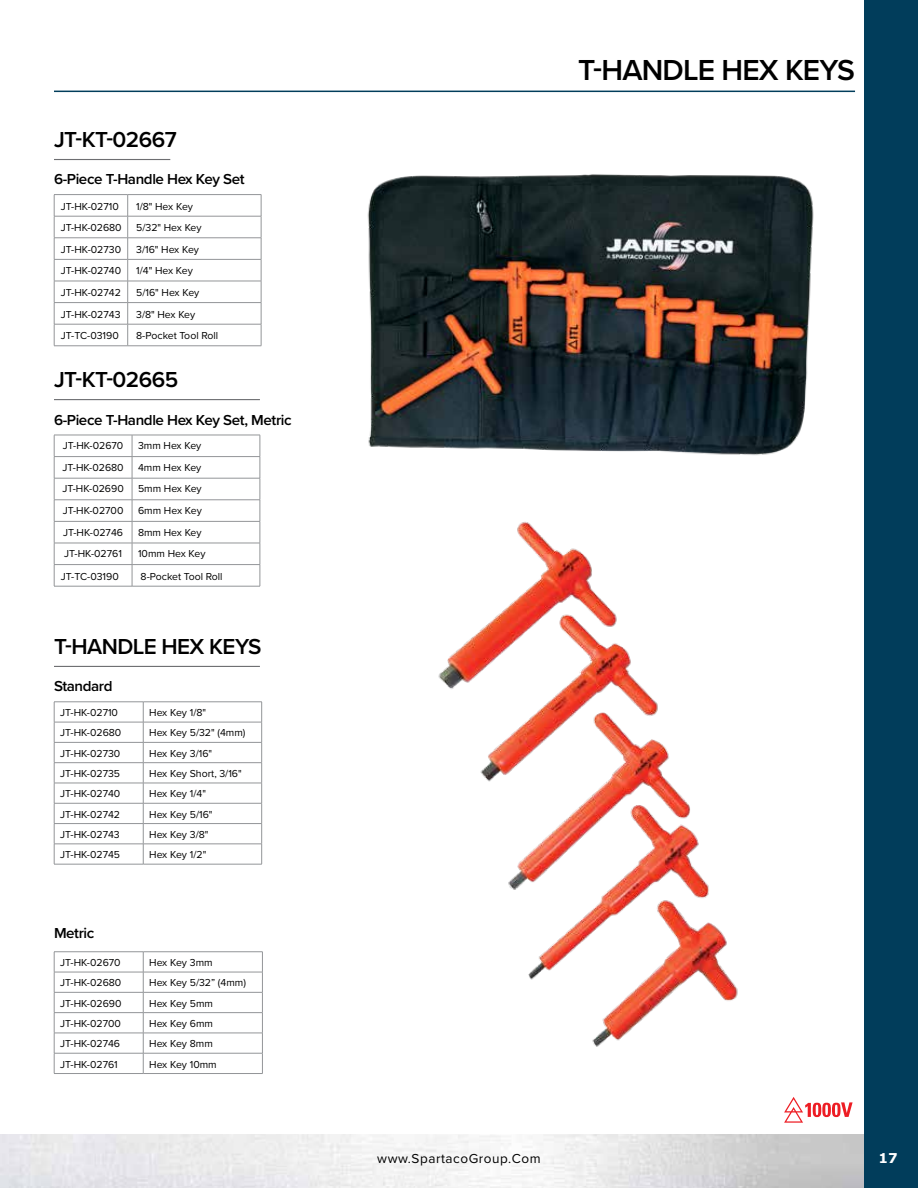
<style>
.page{position:relative;width:918px;height:1188px;background:#fff}
.page>*{position:absolute;margin:0;border:0;box-sizing:border-box;transform-origin:0 0}
.t1{font:600 30px "Proxima Nova";letter-spacing:-.025em;color:#000}
.t2{font:600 22.5px "Proxima Nova";letter-spacing:-.025em;color:#000}
.t3{font:600 15px "Proxima Nova";letter-spacing:-.025em;color:#000}
.t4{font:13.5px "Proxima Nova";letter-spacing:.04em;color:#000}
.t5{font:700 13.5px "Verdana";color:#fff}
.t6{font:10.5px "Proxima Nova";color:#000}
</style>
<div class="page">
<div style="left:864px;top:0;width:54px;height:1188px;background:#013d5b"></div>
<hr style="left:54px;top:399px;width:206px;height:1px;background:#6d6e71">
<hr style="left:54px;top:159px;width:116px;height:1px;background:#6d6e71">
<hr style="left:54px;top:194px;width:74px;height:1px;background:#939598">
<hr style="left:128px;top:194px;width:133px;height:1px;background:#939598">
<hr style="left:54px;top:216px;width:74px;height:1px;background:#939598">
<hr style="left:128px;top:216px;width:133px;height:1px;background:#939598">
<hr style="left:54px;top:238px;width:74px;height:1px;background:#939598">
<hr style="left:128px;top:238px;width:133px;height:1px;background:#939598">
<hr style="left:54px;top:259px;width:74px;height:1px;background:#939598">
<hr style="left:128px;top:259px;width:133px;height:1px;background:#939598">
<hr style="left:54px;top:281px;width:74px;height:1px;background:#939598">
<hr style="left:128px;top:281px;width:133px;height:1px;background:#939598">
<hr style="left:54px;top:302px;width:74px;height:1px;background:#939598">
<hr style="left:128px;top:302px;width:133px;height:1px;background:#939598">
<hr style="left:54px;top:324px;width:74px;height:1px;background:#939598">
<svg style="left:54px;top:195px;width:1px;height:151px"></svg>
<hr style="left:128px;top:324px;width:133px;height:1px;background:#939598">
<svg style="left:127px;top:195px;width:1px;height:151px"></svg>
<svg style="left:261px;top:195px;width:1px;height:151px"></svg>
<hr style="left:54px;top:346px;width:74px;height:1px;background:#939598">
<hr style="left:128px;top:346px;width:133px;height:1px;background:#939598">
<hr style="left:54px;top:435px;width:78px;height:1px;background:#939598">
<hr style="left:132px;top:435px;width:128px;height:1px;background:#939598">
<hr style="left:54px;top:456px;width:78px;height:1px;background:#939598">
<hr style="left:132px;top:456px;width:128px;height:1px;background:#939598">
<hr style="left:54px;top:478px;width:78px;height:1px;background:#939598">
<hr style="left:132px;top:478px;width:128px;height:1px;background:#939598">
<hr style="left:54px;top:500px;width:78px;height:1px;background:#939598">
<hr style="left:132px;top:500px;width:128px;height:1px;background:#939598">
<hr style="left:54px;top:521px;width:78px;height:1px;background:#939598">
<hr style="left:132px;top:521px;width:128px;height:1px;background:#939598">
<hr style="left:54px;top:543px;width:78px;height:1px;background:#939598">
<hr style="left:132px;top:543px;width:128px;height:1px;background:#939598">
<hr style="left:54px;top:564px;width:78px;height:1px;background:#939598">
<svg style="left:54px;top:435px;width:1px;height:151px"></svg>
<hr style="left:132px;top:564px;width:128px;height:1px;background:#939598">
<svg style="left:132px;top:435px;width:1px;height:151px"></svg>
<svg style="left:260px;top:435px;width:1px;height:151px"></svg>
<hr style="left:54px;top:586px;width:78px;height:1px;background:#939598">
<hr style="left:132px;top:586px;width:128px;height:1px;background:#939598">
<hr style="left:54px;top:702px;width:89px;height:1px;background:#939598">
<hr style="left:143px;top:702px;width:119px;height:1px;background:#939598">
<hr style="left:54px;top:722px;width:89px;height:1px;background:#939598">
<hr style="left:143px;top:722px;width:119px;height:1px;background:#939598">
<hr style="left:54px;top:742px;width:89px;height:1px;background:#939598">
<hr style="left:143px;top:742px;width:119px;height:1px;background:#939598">
<hr style="left:54px;top:762px;width:89px;height:1px;background:#939598">
<hr style="left:143px;top:762px;width:119px;height:1px;background:#939598">
<hr style="left:54px;top:783px;width:89px;height:1px;background:#939598">
<hr style="left:143px;top:783px;width:119px;height:1px;background:#939598">
<hr style="left:54px;top:803px;width:89px;height:1px;background:#939598">
<hr style="left:143px;top:803px;width:119px;height:1px;background:#939598">
<hr style="left:54px;top:823px;width:89px;height:1px;background:#939598">
<hr style="left:143px;top:823px;width:119px;height:1px;background:#939598">
<hr style="left:54px;top:844px;width:89px;height:1px;background:#939598">
<svg style="left:54px;top:702px;width:1px;height:162px"></svg>
<hr style="left:143px;top:844px;width:119px;height:1px;background:#939598">
<svg style="left:143px;top:702px;width:1px;height:162px"></svg>
<svg style="left:261px;top:702px;width:1px;height:162px"></svg>
<hr style="left:54px;top:864px;width:89px;height:1px;background:#939598">
<hr style="left:143px;top:864px;width:119px;height:1px;background:#939598">
<img style="left:438px;top:522px;width:300px;height:525px">
<svg style="left:784px;top:1097px;width:69px;height:26px"></svg>
<hr style="left:54px;top:951px;width:89px;height:1px;background:#939598">
<hr style="left:143px;top:951px;width:120px;height:1px;background:#939598">
<hr style="left:54px;top:972px;width:89px;height:1px;background:#939598">
<hr style="left:143px;top:972px;width:120px;height:1px;background:#939598">
<hr style="left:54px;top:992px;width:89px;height:1px;background:#939598">
<hr style="left:143px;top:992px;width:120px;height:1px;background:#939598">
<hr style="left:54px;top:1012px;width:89px;height:1px;background:#939598">
<hr style="left:143px;top:1012px;width:120px;height:1px;background:#939598">
<hr style="left:54px;top:1033px;width:89px;height:1px;background:#939598">
<hr style="left:143px;top:1033px;width:120px;height:1px;background:#939598">
<hr style="left:54px;top:1053px;width:89px;height:1px;background:#939598">
<svg style="left:54px;top:952px;width:1px;height:121px"></svg>
<hr style="left:143px;top:1053px;width:120px;height:1px;background:#939598">
<svg style="left:143px;top:952px;width:1px;height:121px"></svg>
<svg style="left:262px;top:952px;width:1px;height:121px"></svg>
<hr style="left:54px;top:1073px;width:89px;height:1px;background:#939598">
<hr style="left:143px;top:1073px;width:120px;height:1px;background:#939598">
<hr style="left:54px;top:91px;width:801px;height:1px;background:#013d5b">
<hr style="left:54px;top:666px;width:206px;height:1px;background:#6d6e71">
<img style="left:367px;top:174px;width:447px;height:281px">
<h2 class="t2" style="left:54px;top:123px;width:124px">JT-KT-02667</h2>
<h3 class="t3" style="left:54px;top:168px;width:192px">6-Piece T-Handle Hex Key Set</h3>
<p class="t6" style="left:61px;top:198px;width:59px">JT-HK-02710</p>
<p class="t6" style="left:136px;top:198px;width:58px">1/8" Hex Key</p>
<p class="t6" style="left:61px;top:220px;width:62px">JT-HK-02680</p>
<p class="t6" style="left:136px;top:220px;width:67px">5/32" Hex Key</p>
<p class="t6" style="left:61px;top:241px;width:62px">JT-HK-02730</p>
<p class="t6" style="left:136px;top:241px;width:64px">3/16" Hex Key</p>
<p class="t6" style="left:61px;top:263px;width:62px">JT-HK-02740</p>
<p class="t6" style="left:136px;top:263px;width:58px">1/4" Hex Key</p>
<p class="t6" style="left:61px;top:285px;width:61px">JT-HK-02742</p>
<p class="t6" style="left:136px;top:285px;width:65px">5/16" Hex Key</p>
<p class="t6" style="left:61px;top:306px;width:61px">JT-HK-02743</p>
<p class="t6" style="left:136px;top:306px;width:61px">3/8" Hex Key</p>
<p class="t6" style="left:61px;top:328px;width:59px">JT-TC-03190</p>
<p class="t6" style="left:136px;top:328px;width:84px">8-Pocket Tool Roll</p>
<h2 class="t2" style="left:54px;top:363px;width:126px">JT-KT-02665</h2>
<h3 class="t3" style="left:54px;top:408px;width:239px">6-Piece T-Handle Hex Key Set, Metric</h3>
<p class="t6" style="left:63px;top:438px;width:62px">JT-HK-02670</p>
<p class="t6" style="left:138px;top:438px;width:65px">3mm Hex Key</p>
<p class="t6" style="left:63px;top:460px;width:63px">JT-HK-02680</p>
<p class="t6" style="left:138px;top:460px;width:65px">4mm Hex Key</p>
<p class="t6" style="left:62px;top:481px;width:63px">JT-HK-02690</p>
<p class="t6" style="left:138px;top:481px;width:65px">5mm Hex Key</p>
<p class="t6" style="left:63px;top:503px;width:62px">JT-HK-02700</p>
<p class="t6" style="left:138px;top:503px;width:65px">6mm Hex Key</p>
<p class="t6" style="left:63px;top:524px;width:61px">JT-HK-02746</p>
<p class="t6" style="left:138px;top:524px;width:65px">8mm Hex Key</p>
<p class="t6" style="left:64px;top:546px;width:59px">JT-HK-02761</p>
<p class="t6" style="left:138px;top:546px;width:69px">10mm Hex Key</p>
<p class="t6" style="left:61px;top:568px;width:59px">JT-TC-03190</p>
<p class="t6" style="left:141px;top:568px;width:84px">8-Pocket Tool Roll</p>
<h2 class="t2" style="left:54px;top:630px;width:209px">T-HANDLE HEX KEYS</h2>
<h3 class="t3" style="left:54px;top:675px;width:60px">Standard</h3>
<p class="t6" style="left:60px;top:705px;width:59px">JT-HK-02710</p>
<p class="t6" style="left:149px;top:705px;width:58px">Hex Key 1/8"</p>
<p class="t6" style="left:60px;top:725px;width:63px">JT-HK-02680</p>
<p class="t6" style="left:149px;top:725px;width:98px">Hex Key 5/32" (4mm)</p>
<p class="t6" style="left:60px;top:745px;width:62px">JT-HK-02730</p>
<p class="t6" style="left:149px;top:745px;width:64px">Hex Key 3/16"</p>
<p class="t6" style="left:60px;top:766px;width:61px">JT-HK-02735</p>
<p class="t6" style="left:149px;top:766px;width:94px">Hex Key Short, 3/16"</p>
<p class="t6" style="left:60px;top:786px;width:62px">JT-HK-02740</p>
<p class="t6" style="left:149px;top:786px;width:58px">Hex Key 1/4"</p>
<p class="t6" style="left:60px;top:806px;width:61px">JT-HK-02742</p>
<p class="t6" style="left:149px;top:806px;width:65px">Hex Key 5/16"</p>
<p class="t6" style="left:60px;top:827px;width:61px">JT-HK-02743</p>
<p class="t6" style="left:149px;top:827px;width:61px">Hex Key 3/8"</p>
<p class="t6" style="left:60px;top:847px;width:61px">JT-HK-02745</p>
<p class="t6" style="left:149px;top:847px;width:59px">Hex Key 1/2"</p>
<h3 class="t3" style="left:54px;top:922px;width:42px">Metric</h3>
<p class="t6" style="left:60px;top:955px;width:62px">JT-HK-02670</p>
<p class="t6" style="left:149px;top:955px;width:65px">Hex Key 3mm</p>
<p class="t6" style="left:60px;top:975px;width:63px">JT-HK-02680</p>
<p class="t6" style="left:149px;top:975px;width:98px">Hex Key 5/32” (4mm)</p>
<p class="t6" style="left:60px;top:995px;width:63px">JT-HK-02690</p>
<p class="t6" style="left:149px;top:995px;width:65px">Hex Key 5mm</p>
<p class="t6" style="left:60px;top:1016px;width:62px">JT-HK-02700</p>
<p class="t6" style="left:149px;top:1016px;width:65px">Hex Key 6mm</p>
<p class="t6" style="left:60px;top:1036px;width:61px">JT-HK-02746</p>
<p class="t6" style="left:149px;top:1036px;width:65px">Hex Key 8mm</p>
<p class="t6" style="left:60px;top:1056px;width:59px">JT-HK-02761</p>
<p class="t6" style="left:149px;top:1056px;width:69px">Hex Key 10mm</p>
<h1 class="t1" style="left:578px;top:47px;width:278px">T-HANDLE HEX KEYS</h1>
<p class="t4" style="left:377px;top:1148px;width:165px">www.SpartacoGroup.Com</p>
<p class="t5" style="left:879px;top:1149px;width:21px">17</p>
</div>
